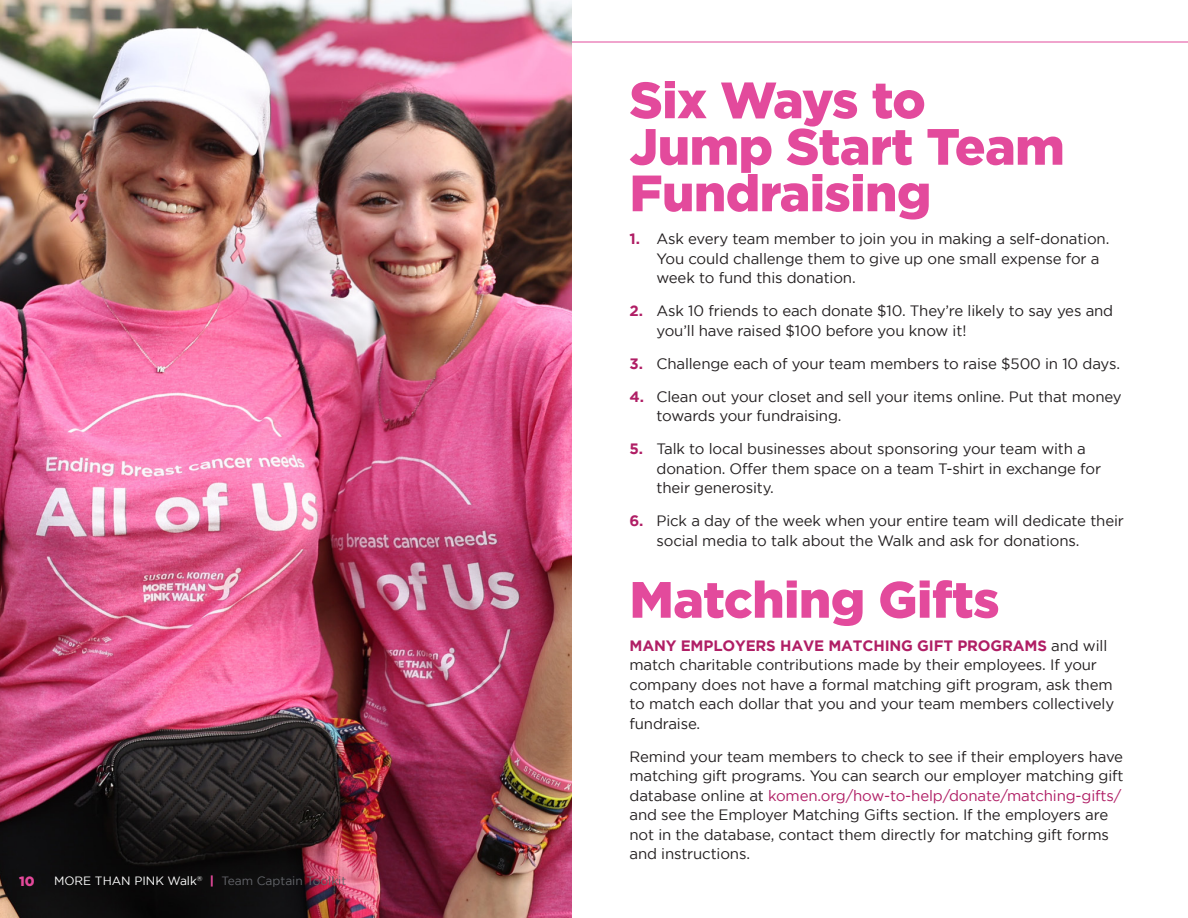
<style>
.page{position:relative;width:1188px;height:918px;background:#fff}
.page>*{position:absolute;margin:0;border:0;box-sizing:border-box;transform-origin:0 0}
.Headline_-_Pink_34pt_black{font:900 51px/46.5px "Gotham";letter-spacing:-.01em;color:#e34a9c}
.Paragraph_-_main__25_indent{font:15px/19.5px "Gotham";letter-spacing:-.01em;color:#231f20}
.Paragraph_-_main{font:15px/19.5px "Gotham";letter-spacing:-.01em;color:#231f20}
.t1{font:900 13.5px "Gotham";color:#e3499a}
.t2{font:12px "Gotham";color:#63656a}
.t3{font:12px "Gotham";color:#fff}
.t4{font:7.05px "Gotham";color:#231f20}
.t5{font:7.05px "Gotham";color:#fff}
.s1{font-weight:900;color:#e3499a}
.s2{font-weight:700;color:#b01e65}
.s3{color:#b01e65}
</style>
<div class="page">
<hr style="left:0;top:42px;width:1188px;height:1px;background:#e34a9c">
<img style="left:0;top:0;width:572px;height:918px">
<p class="t1" style="left:19px;top:874px;width:17px">10</p>
<p class="t2" style="left:210px;top:874px;width:138px"><span class="s1">|</span> Team Captain Toolkit</p>
<p class="t3" style="left:54px;top:874px;width:144px">MORE THAN PINK Walk</p>
<p class="t5" style="left:197px;top:875px;width:7px">®</p>
<p class="t4" style="left:197px;top:876px;width:7px">®</p>
<p class="Headline_-_Pink_34pt_black" style="left:630px;top:76px;width:437px">Six Ways to<br>Jump Start Team<br>Fundraising</p>
<p class="Paragraph_-_main__25_indent" style="left:657px;top:229px;width:454px;text-indent:-27px"><span class="s2">1.</span> Ask every team member to join you in making a self-donation.<br>You could challenge them to give up one small expense for a week to fund this donation.</p>
<p class="Paragraph_-_main__25_indent" style="left:657px;top:301px;width:458px;text-indent:-27px"><span class="s2">2.</span> Ask 10 friends to each donate $10. They’re likely to say yes and you’ll have raised $100 before you know it!</p>
<p class="Paragraph_-_main__25_indent" style="left:630px;top:353px;width:492px"><span class="s2">3.</span> Challenge each of your team members to raise $500 in 10 days.</p>
<p class="Paragraph_-_main__25_indent" style="left:657px;top:386px;width:467px;text-indent:-27px"><span class="s2">4.</span> Clean out your closet and sell your items online. Put that money towards your fundraising.</p>
<p class="Paragraph_-_main__25_indent" style="left:657px;top:439px;width:446px;text-indent:-27px"><span class="s2">5.</span> Talk to local businesses about sponsoring your team with a donation. Offer them space on a team T-shirt in exchange for their generosity.</p>
<p class="Paragraph_-_main__25_indent" style="left:657px;top:511px;width:469px;text-indent:-27px"><span class="s2">6.</span> Pick a day of the week when your entire team will dedicate their social media to talk about the Walk and ask for donations.</p>
<p class="Headline_-_Pink_34pt_black" style="left:630px;top:575px;width:372px">Matching Gifts</p>
<p class="Paragraph_-_main" style="left:630px;top:635px;width:486px"><span class="s2">MANY EMPLOYERS HAVE MATCHING GIFT PROGRAMS</span> and will match charitable contributions made by their employees. If your company does not have a formal matching gift program, ask them to match each dollar that you and your team members collectively fundraise.</p>
<p class="Paragraph_-_main" style="left:630px;top:746px;width:496px">Remind your team members to check to see if their employers have matching gift programs. You can search our employer matching gift database online at <span class="s3">komen.org/how-to-help/donate/matching-gifts/ </span>and see the Employer Matching Gifts section. If the employers are not in the database, contact them directly for matching gift forms and instructions.</p>
</div>
